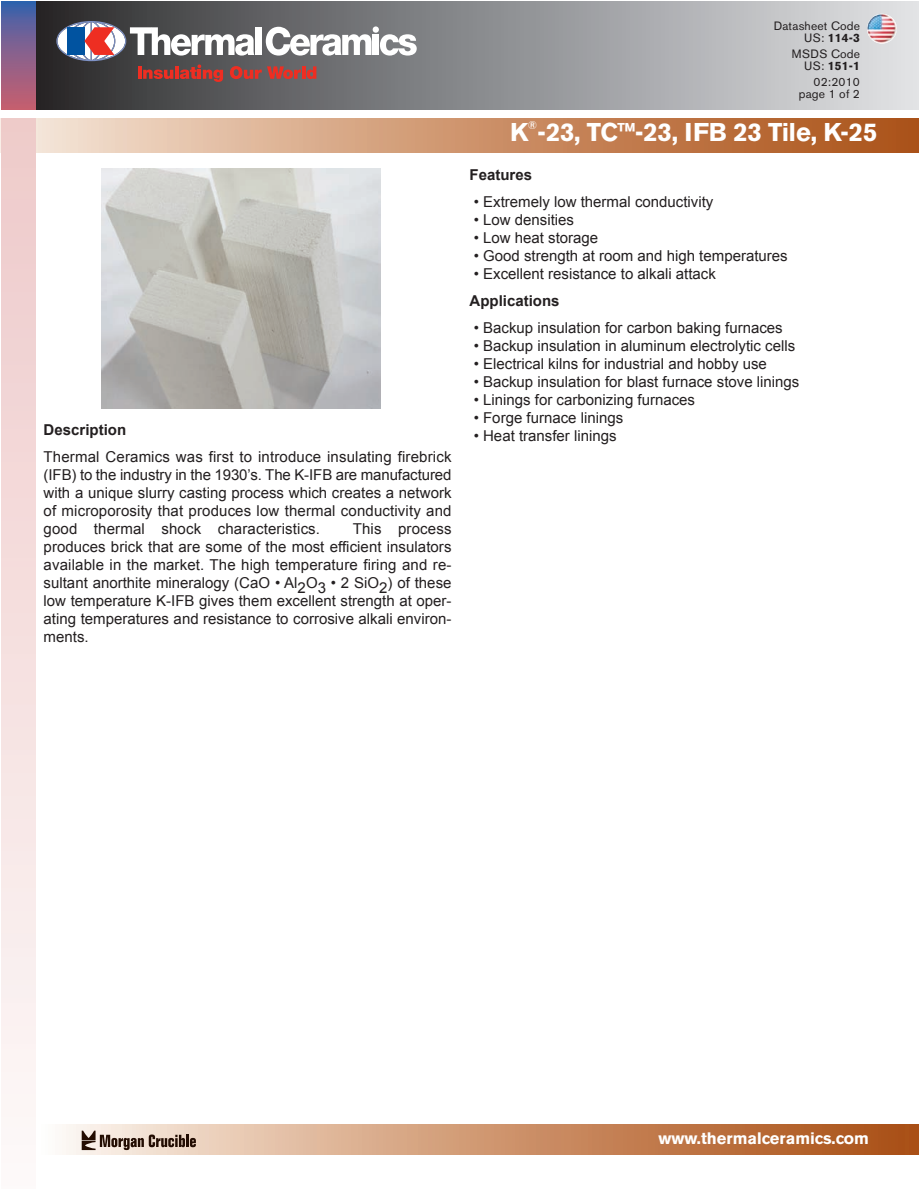
<style>
.page{position:relative;width:919px;height:1189px;background:#fff}
.page>*{position:absolute;margin:0;border:0;box-sizing:border-box;transform-origin:0 0}
.t1{font:700 25.5px "Volvo Sans";letter-spacing:-.01em;color:#fff}
.t2{font:700 16.5px "Volvo Sans";color:#fff}
.t3{font:15px/18px "Arial";color:#231f20;text-align:justify}
.t4{font:700 15px "Arial";color:#231f20}
.t5{font:12px/12px "Volvo Sans";letter-spacing:.015em;color:#231f20;text-align:right}
.t6{font:11.25px "Volvo Sans";color:#fff}
.s1{font-weight:700}
</style>
<div class="page">
<div style="left:27px;top:1px;width:891px;height:108px;background:linear-gradient(to right,#2c2c2e,#e3e5e8)"></div>
<svg style="left:56px;top:21px;width:360px;height:61px"></svg>
<svg style="left:0;top:119px;width:918px;height:34px;background:#cf9772"></svg>
<svg style="left:62px;top:1124px;width:856px;height:30px;background:#cc936d"></svg>
<svg style="left:82px;top:1130px;width:114px;height:19px;background:#a69488"></svg>
<div style="left:1px;top:1px;width:34px;height:108px;background:linear-gradient(to bottom,#3d62ac,#cb5f6e)"></div>
<img style="left:1px;top:119px;width:34px;height:1px">
<img style="left:866px;top:14px;width:30px;height:30px;border-radius:50%">
<img style="left:101px;top:169px;width:279px;height:240px">
<p class="t4" style="left:44px;top:421px;width:84px">Description</p>
<p class="t3" style="left:44px;top:447px;width:409px">Thermal Ceramics was first to introduce insulating firebrick (IFB) to the industry in the 1930’s. The K-IFB are manufactured with a unique slurry casting process which creates a network of microporosity that produces low thermal conductivity and good thermal shock characteristics.</p>
<p class="t3" style="left:44px;top:519px;width:409px;text-indent:309px">This process produces brick that are some of the most efficient insulators available in the market. The high temperature firing and re&shy;sultant anorthite mineralogy (CaO • Al2O3 • 2 SiO2) of these low temperature K-IFB gives them excellent strength at oper&shy;ating temperatures and resistance to corrosive alkali environ&shy;ments.</p>
<p class="t5" style="left:773px;top:21px;width:88px">Datasheet Code<br>US: <span class="s1">114-3</span></p>
<p class="t5" style="left:791px;top:49px;width:69px">MSDS Code<br>US: <span class="s1">151-1</span></p>
<p class="t5" style="left:798px;top:77px;width:63px">02:2010 page 1 of 2</p>
<p class="t6" style="left:527px;top:121px;width:11px">®</p>
<h1 class="t1" style="left:510px;top:122px;width:368px">K -23, TC™-23, IFB 23 Tile, K-25</h1>
<p class="t4" style="left:469px;top:166px;width:64px">Features</p>
<p class="t3" style="left:473px;top:192px;width:241px">• Extremely low thermal conductivity</p>
<p class="t3" style="left:473px;top:210px;width:102px">• Low densities</p>
<p class="t3" style="left:473px;top:228px;width:126px">• Low heat storage</p>
<p class="t3" style="left:473px;top:246px;width:315px">• Good strength at room and high temperatures</p>
<p class="t3" style="left:473px;top:264px;width:244px">• Excellent resistance to alkali attack</p>
<p class="t4" style="left:469px;top:292px;width:92px">Applications</p>
<p class="t3" style="left:473px;top:318px;width:310px">• Backup insulation for carbon baking furnaces</p>
<p class="t3" style="left:473px;top:336px;width:323px">• Backup insulation in aluminum electrolytic cells</p>
<p class="t3" style="left:473px;top:354px;width:294px">• Electrical kilns for industrial and hobby use</p>
<p class="t3" style="left:473px;top:372px;width:327px">• Backup insulation for blast furnace stove linings</p>
<p class="t3" style="left:473px;top:390px;width:223px">• Linings for carbonizing furnaces</p>
<p class="t3" style="left:473px;top:408px;width:151px">• Forge furnace linings</p>
<p class="t3" style="left:473px;top:426px;width:144px">• Heat transfer linings</p>
<p class="t2" style="left:658px;top:1131px;width:212px">www.thermalceramics.com</p>
</div>
